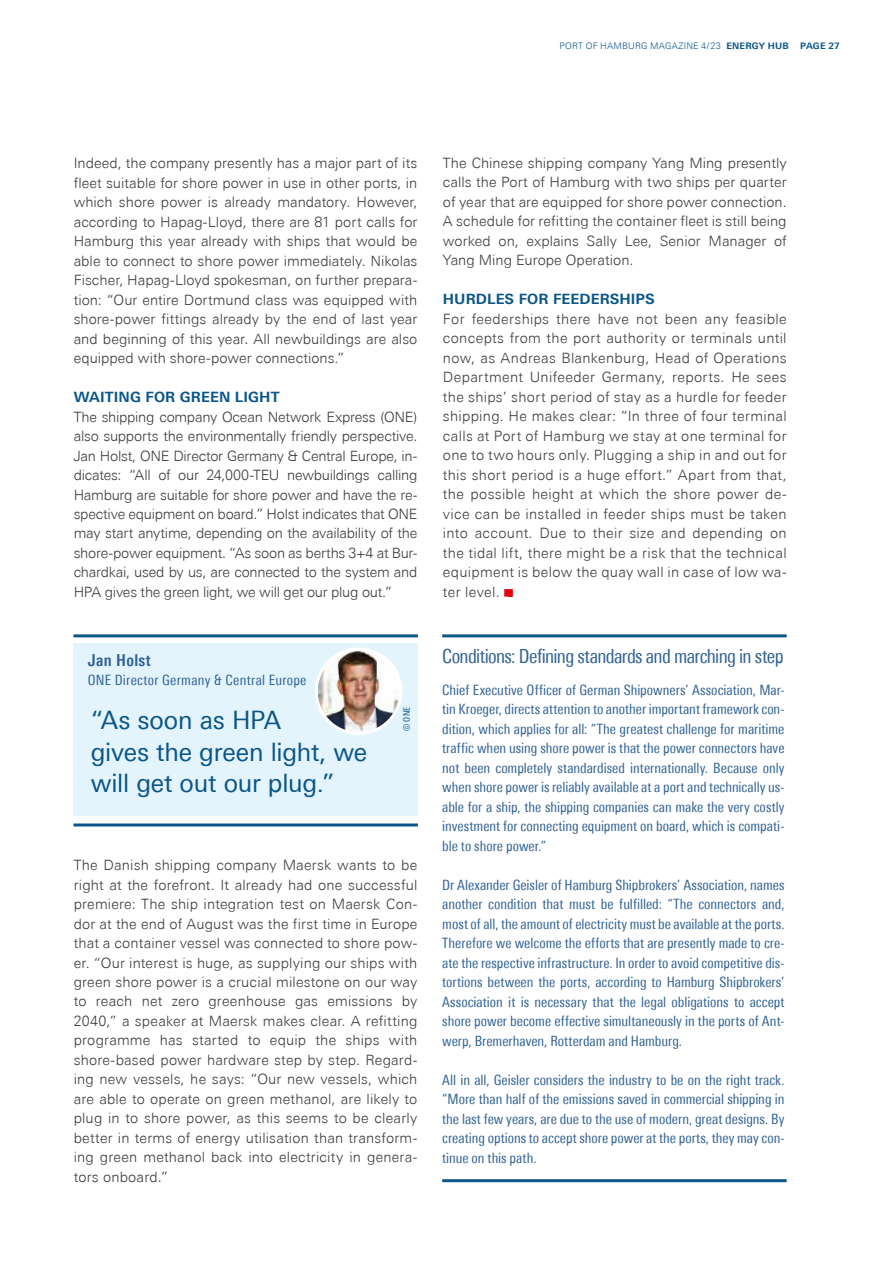
<style>
.page{position:relative;width:893px;height:1263px;background:#fff}
.page>*{position:absolute;margin:0;border:0;box-sizing:border-box;transform-origin:0 0}
.t1{font:25.5px/31.5px "Univers Next Pro";letter-spacing:-.01em;color:#0a5589;scale:.96 1}
.t2{font:condensed 19.5px "Univers Next Pro";letter-spacing:-.035em;color:#316293}
.t3{font:700 condensed 16.5px "Univers Next Pro";letter-spacing:.02em;color:#316293}
.t4{font:300 14.25px/19.5px "Univers Next Pro";letter-spacing:.005em;color:#3a3a39;text-align:justify}
.t5{font:condensed 14.25px/19.5px "Univers Next Pro";color:#316293;text-align:justify}
.t6{font:700 14.25px "Univers Next Pro";letter-spacing:.01em;color:#0a5589}
.t7{font:condensed 14.25px "Univers Next Pro";letter-spacing:.02em;color:#316293}
.t8{font:300 9px "Univers Next Pro";letter-spacing:.02em;color:#0a5589}
.t9{font:700 9px "Univers Next Pro";letter-spacing:.01em;color:#0a5589}
.t10{font:condensed 9px "Univers Next Pro";color:#0a5589}
.s1{font-weight:700}
</style>
<div class="page">
<svg style="left:504px;top:589px;width:9px;height:8px"></svg>
<hr style="left:442px;top:634px;width:345px;height:3px;background:#0a5589">
<hr style="left:442px;top:1179px;width:345px;height:3px;background:#0a5589">
<div style="left:73px;top:643px;width:345px;height:172px;background:#e3f4fd"></div>
<hr style="left:73px;top:634px;width:345px;height:3px;background:#0a5589">
<hr style="left:73px;top:823px;width:345px;height:3px;background:#0a5589">
<img style="left:316px;top:649px;width:85px;height:84px;border-radius:42px">
<div style="left:315px;top:647px;width:87px;height:88px;border:3px solid #fff;border-radius:50%"></div>
<p class="t8" style="left:560px;top:41px;width:231px">PORT OF HAMBURG MAGAZINE 4/23 <span class="s1">ENERGY HUB</span></p>
<p class="t9" style="left:800px;top:41px;width:41px">PAGE 27</p>
<p class="t4" style="left:74px;top:153px;width:345px">Indeed, the company presently has a major part of its fleet suitable for shore power in use in other ports, in which shore power is already mandatory. However, according to Hapag-Lloyd, there are 81 port calls for Hamburg this year already with ships that would be able to connect to shore power immediately. Nikolas Fischer, Hapag-Lloyd spokesman, on further prepara&shy;tion: “Our entire Dortmund class was equipped with shore-power fittings already by the end of last year and beginning of this year. All newbuildings are also equipped with shore-power connections.”</p>
<p class="t6" style="left:74px;top:388px;width:207px">WAITING FOR GREEN LIGHT</p>
<p class="t4" style="left:74px;top:407px;width:345px">The shipping company Ocean Network Express (ONE) also supports the environmentally friendly perspective.<br>Jan Holst, ONE Director Germany &amp; Central Europe, in&shy;dicates: “All of our 24,000-TEU newbuildings calling Hamburg are suitable for shore power and have the re&shy;spective equipment on board.” Holst indicates that ONE may start anytime, depending on the availability of the shore-power equipment. “As soon as berths 3+4 at Bur&shy;chardkai, used by us, are connected to the system and HPA gives the green light, we will get our plug out.”</p>
<p class="t4" style="left:443px;top:153px;width:345px">The Chinese shipping company Yang Ming presently calls the Port of Hamburg with two ships per quarter of year that are equipped for shore power connection.<br>A schedule for refitting the container fleet is still being worked on, explains Sally Lee, Senior Manager of Yang Ming Europe Operation.</p>
<p class="t6" style="left:443px;top:291px;width:213px">HURDLES FOR FEEDERSHIPS</p>
<p class="t4" style="left:443px;top:309px;width:345px">For feederships there have not been any feasible concepts from the port authority or terminals until now, as Andreas Blankenburg, Head of Operations Department Unifeeder Germany, reports. He sees the ships’ short period of stay as a hurdle for feeder shipping. He makes clear: “In three of four terminal calls at Port of Hamburg we stay at one terminal for one to two hours only. Plugging a ship in and out for this short period is a huge effort.” Apart from that, the possible height at which the shore power de&shy;vice can be installed in feeder ships must be taken into account. Due to their size and depending on the tidal lift, there might be a risk that the technical equipment is below the quay wall in case of low wa&shy;ter level.</p>
<p class="t3" style="left:88px;top:650px;width:65px">Jan Holst</p>
<h2 class="t2" style="left:442px;top:645px;width:343px">Conditions: Defining standards and marching in step</h2>
<p class="t7" style="left:88px;top:672px;width:220px">ONE Director Germany &amp; Central Europe</p>
<h1 class="t1" style="left:91px;top:704px;width:200px">“As soon as HPA</h1>
<p class="t10" style="left:401px;top:731px;width:26px;rotate:-90deg">© ONE</p>
<h1 class="t1" style="left:91px;top:736px;width:290px">gives the green light, we will get out our plug.”</h1>
<p class="t5" style="left:442px;top:680px;width:344px">Chief Executive Officer of German Shipowners’ Association, Mar&shy;tin Kroeger, directs attention to another important framework con&shy;dition, which applies for all: “The greatest challenge for maritime traffic when using shore power is that the power connectors have not been completely standardised internationally. Because only when shore power is reliably available at a port and technically us&shy;able for a ship, the shipping companies can make the very costly investment for connecting equipment on board, which is compati&shy;ble to shore power.”</p>
<p class="t5" style="left:442px;top:875px;width:344px">Dr Alexander Geisler of Hamburg Shipbrokers’ Association, names another condition that must be fulfilled: “The connectors and, most of all, the amount of electricity must be available at the ports.<br>Therefore we welcome the efforts that are presently made to cre&shy;ate the respective infrastructure. In order to avoid competitive dis&shy;tortions between the ports, according to Hamburg Shipbrokers’ Association it is necessary that the legal obligations to accept shore power become effective simultaneously in the ports of Ant&shy;werp, Bremerhaven, Rotterdam and Hamburg.</p>
<p class="t5" style="left:442px;top:1070px;width:344px">All in all, Geisler considers the industry to be on the right track. “More than half of the emissions saved in commercial shipping in the last few years, are due to the use of modern, great designs. By creating options to accept shore power at the ports, they may con&shy;tinue on this path.</p>
<p class="t4" style="left:74px;top:855px;width:345px">The Danish shipping company Maersk wants to be right at the forefront. It already had one successful premiere: The ship integration test on Maersk Con&shy;dor at the end of August was the first time in Europe that a container vessel was connected to shore pow&shy;er. “Our interest is huge, as supplying our ships with green shore power is a crucial milestone on our way to reach net zero greenhouse gas emissions by 2040,” a speaker at Maersk makes clear. A refitting programme has started to equip the ships with shore-based power hardware step by step. Regard&shy;ing new vessels, he says: “Our new vessels, which are able to operate on green methanol, are likely to plug in to shore power, as this seems to be clearly better in terms of energy utilisation than transform&shy;ing green methanol back into electricity in genera&shy;tors onboard.”</p>
</div>
